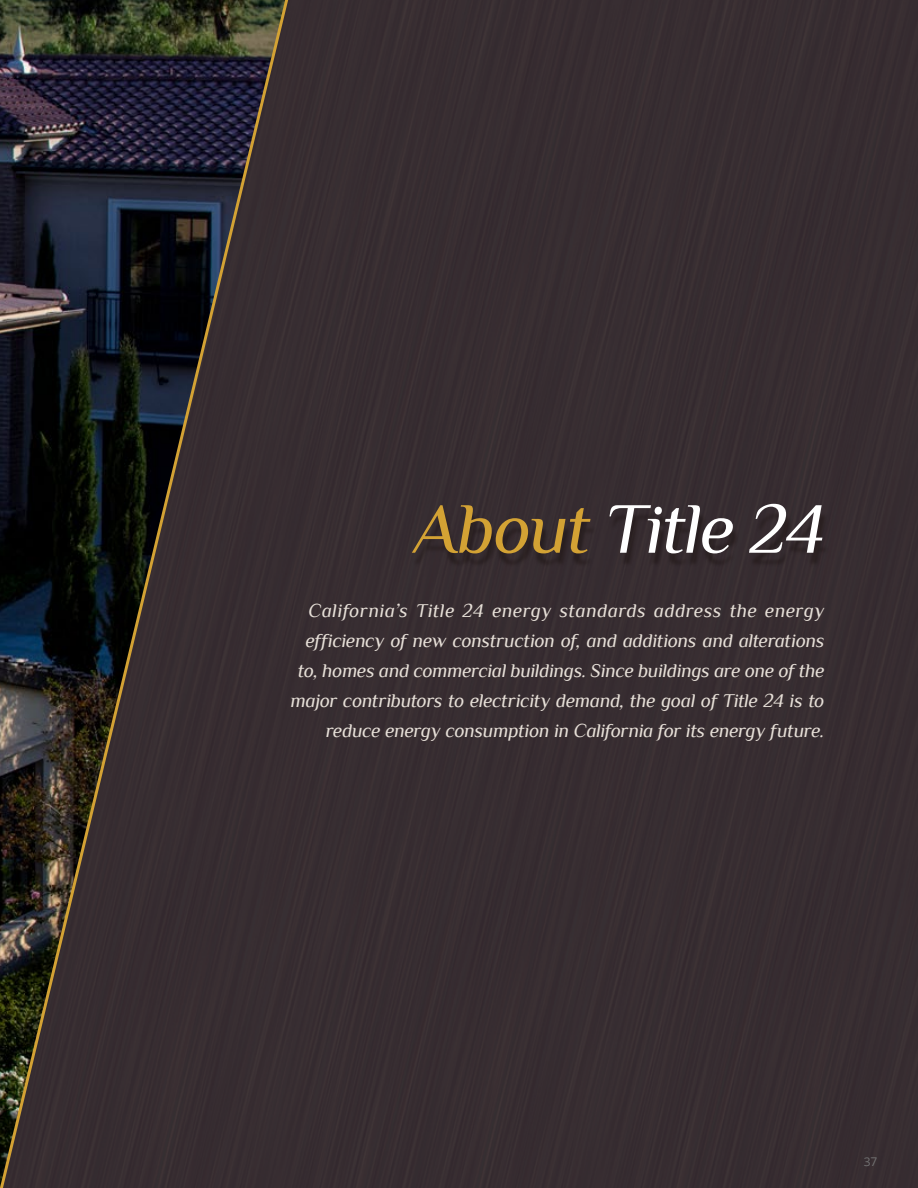
<style>
.page{position:relative;width:918px;height:1188px;background:#fff}
.page>*{position:absolute;margin:0;border:0;box-sizing:border-box;transform-origin:0 0}
.t1{font:italic 72px "Philosopher";letter-spacing:-.025em;color:#fff}
.t2{font:italic 19.5px/30px "Philosopher";letter-spacing:-.02em;color:#e6dfd7;text-align:right}
.t3{font:12px "Open Sans";color:#727273}
.s1{color:#d3a234}
</style>
<div class="page">
<div style="left:300px;top:0;width:618px;height:1188px;background:#372d31"></div>
<div style="left:412px;top:511px;width:417px;height:56px;background:#0f0602;opacity:.35"></div>
<svg style="left:0;top:0;width:300px;height:1188px;background:#2c282a"></svg>
<h1 class="t1" style="left:413px;top:491px;width:413px"><span class="s1">About</span> Title 24</h1>
<p class="t2" style="left:290px;top:596px;width:536px">California’s Title 24 energy standards address the energy efficiency of new construction of, and additions and alterations to, homes and commercial buildings. Since buildings are one of the major contributors to electricity demand, the goal of Title 24 is to reduce energy consumption in California for its energy future.</p>
<p class="t3" style="left:864px;top:1153px;width:15px">37</p>
</div>
